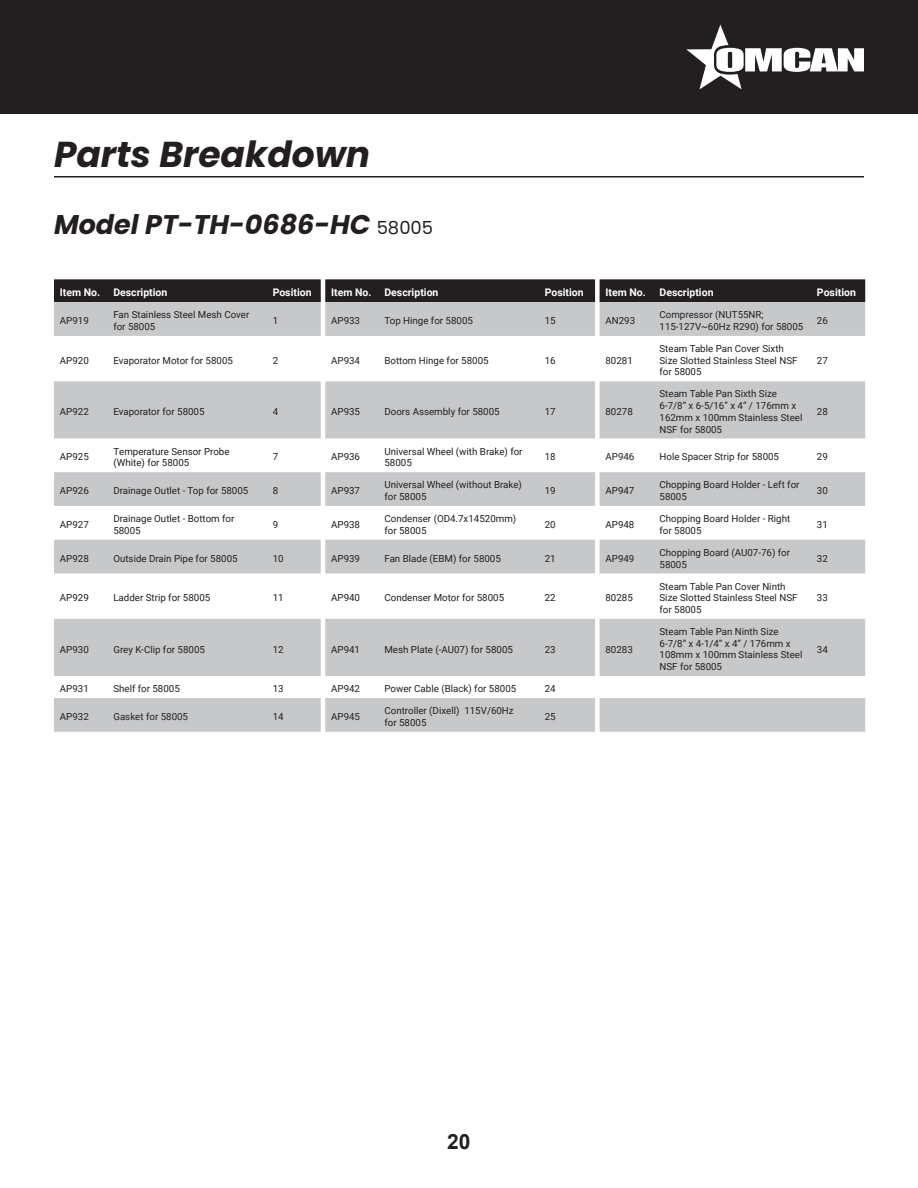
<style>
.page{position:relative;width:918px;height:1188px;background:#fff}
.page>*{position:absolute;margin:0;border:0;box-sizing:border-box;transform-origin:0 0}
.t1{font:italic 700 36px "Poppins";color:#231f20}
.t2{font:italic 700 27px "Poppins";color:#231f20}
.t3{font:700 21px "Arial";color:#231f20}
.t4{font:700 10.5px "Roboto";color:#fff}
.t5{font:9.75px/11.7px "Roboto";color:#231f20}
.s1{font-weight:400;font-style:normal;font-size:18px}
</style>
<div class="page">
<div style="left:0;top:0;width:918px;height:114px;background:#231f20"></div>
<svg style="left:686px;top:25px;width:178px;height:64px"></svg>
<svg style="left:54px;top:381px;width:811px;height:351px;fill:#c7c8ca"></svg>
<svg style="left:54px;top:279px;width:811px;height:57px;background:#878688"></svg>
<div style="left:325px;top:381px;width:270px;height:57px;background:#c7c8ca"></div>
<svg style="left:600px;top:381px;width:265px;height:295px;fill:#c7c8ca"></svg>
<svg style="left:325px;top:472px;width:270px;height:260px;fill:#c7c8ca"></svg>
<hr style="left:54px;top:176px;width:810px;height:2px;background:#231f20">
<p class="t1" style="left:54px;top:133px;width:318px">Parts Breakdown</p>
<p class="t2" style="left:54px;top:209px;width:381px">Model PT-TH-0686-HC <span class="s1">58005</span></p>
<p class="t4" style="left:60px;top:285px;width:42px">Item No.</p>
<p class="t4" style="left:113px;top:285px;width:56px">Description</p>
<p class="t4" style="left:273px;top:285px;width:40px">Position</p>
<p class="t4" style="left:331px;top:285px;width:42px">Item No.</p>
<p class="t4" style="left:384px;top:285px;width:56px">Description</p>
<p class="t4" style="left:545px;top:285px;width:40px">Position</p>
<p class="t4" style="left:605px;top:285px;width:42px">Item No.</p>
<p class="t4" style="left:660px;top:285px;width:56px">Description</p>
<p class="t4" style="left:817px;top:285px;width:40px">Position</p>
<p class="t5" style="left:60px;top:314px;width:30px">AP919</p>
<p class="t5" style="left:113px;top:309px;width:137px">Fan Stainless Steel Mesh Cover for 58005</p>
<p class="t5" style="left:273px;top:314px;width:7px">1</p>
<p class="t5" style="left:331px;top:314px;width:30px">AP933</p>
<p class="t5" style="left:384px;top:314px;width:90px">Top Hinge for 58005</p>
<p class="t5" style="left:545px;top:314px;width:12px">15</p>
<p class="t5" style="left:605px;top:314px;width:31px">AN293</p>
<p class="t5" style="left:660px;top:309px;width:145px">Compressor (NUT55NR;<br>115-127V~60Hz R290) for 58005</p>
<p class="t5" style="left:817px;top:314px;width:12px">26</p>
<p class="t5" style="left:60px;top:354px;width:30px">AP920</p>
<p class="t5" style="left:113px;top:354px;width:121px">Evaporator Motor for 58005</p>
<p class="t5" style="left:273px;top:354px;width:7px">2</p>
<p class="t5" style="left:331px;top:354px;width:30px">AP934</p>
<p class="t5" style="left:384px;top:354px;width:106px">Bottom Hinge for 58005</p>
<p class="t5" style="left:545px;top:354px;width:12px">16</p>
<p class="t5" style="left:605px;top:354px;width:29px">80281</p>
<p class="t5" style="left:660px;top:342px;width:140px">Steam Table Pan Cover Sixth<br>Size Slotted Stainless Steel NSF for 58005</p>
<p class="t5" style="left:817px;top:354px;width:12px">27</p>
<p class="t5" style="left:60px;top:405px;width:30px">AP922</p>
<p class="t5" style="left:113px;top:405px;width:93px">Evaporator for 58005</p>
<p class="t5" style="left:273px;top:405px;width:7px">4</p>
<p class="t5" style="left:331px;top:405px;width:30px">AP935</p>
<p class="t5" style="left:384px;top:405px;width:117px">Doors Assembly for 58005</p>
<p class="t5" style="left:545px;top:405px;width:12px">17</p>
<p class="t5" style="left:605px;top:405px;width:29px">80278</p>
<p class="t5" style="left:660px;top:388px;width:144px">Steam Table Pan Sixth Size<br>6-7/8” x 6-5/16” x 4” / 176mm x<br>162mm x 100mm Stainless Steel<br>NSF for 58005</p>
<p class="t5" style="left:817px;top:405px;width:12px">28</p>
<p class="t5" style="left:60px;top:451px;width:30px">AP925</p>
<p class="t5" style="left:113px;top:445px;width:118px">Temperature Sensor Probe (White) for 58005</p>
<p class="t5" style="left:273px;top:451px;width:7px">7</p>
<p class="t5" style="left:331px;top:451px;width:30px">AP936</p>
<p class="t5" style="left:384px;top:445px;width:140px">Universal Wheel (with Brake) for<br>58005</p>
<p class="t5" style="left:545px;top:451px;width:12px">18</p>
<p class="t5" style="left:605px;top:451px;width:30px">AP946</p>
<p class="t5" style="left:660px;top:451px;width:121px">Hole Spacer Strip for 58005</p>
<p class="t5" style="left:817px;top:451px;width:12px">29</p>
<p class="t5" style="left:60px;top:485px;width:30px">AP926</p>
<p class="t5" style="left:113px;top:485px;width:137px">Drainage Outlet - Top for 58005</p>
<p class="t5" style="left:273px;top:485px;width:7px">8</p>
<p class="t5" style="left:331px;top:485px;width:30px">AP937</p>
<p class="t5" style="left:384px;top:479px;width:139px">Universal Wheel (without Brake) for 58005</p>
<p class="t5" style="left:545px;top:485px;width:12px">19</p>
<p class="t5" style="left:605px;top:485px;width:30px">AP947</p>
<p class="t5" style="left:660px;top:479px;width:142px">Chopping Board Holder - Left for<br>58005</p>
<p class="t5" style="left:817px;top:485px;width:12px">30</p>
<p class="t5" style="left:60px;top:518px;width:30px">AP927</p>
<p class="t5" style="left:113px;top:512px;width:123px">Drainage Outlet - Bottom for<br>58005</p>
<p class="t5" style="left:273px;top:518px;width:7px">9</p>
<p class="t5" style="left:331px;top:518px;width:30px">AP938</p>
<p class="t5" style="left:384px;top:512px;width:133px">Condenser (OD4.7x14520mm) for 58005</p>
<p class="t5" style="left:545px;top:518px;width:12px">20</p>
<p class="t5" style="left:605px;top:518px;width:30px">AP948</p>
<p class="t5" style="left:660px;top:512px;width:132px">Chopping Board Holder - Right for 58005</p>
<p class="t5" style="left:817px;top:518px;width:12px">31</p>
<p class="t5" style="left:60px;top:552px;width:30px">AP928</p>
<p class="t5" style="left:113px;top:552px;width:126px">Outside Drain Pipe for 58005</p>
<p class="t5" style="left:273px;top:552px;width:12px">10</p>
<p class="t5" style="left:331px;top:552px;width:30px">AP939</p>
<p class="t5" style="left:384px;top:552px;width:118px">Fan Blade (EBM) for 58005</p>
<p class="t5" style="left:545px;top:552px;width:12px">21</p>
<p class="t5" style="left:605px;top:552px;width:30px">AP949</p>
<p class="t5" style="left:660px;top:546px;width:132px">Chopping Board (AU07-76) for<br>58005</p>
<p class="t5" style="left:817px;top:552px;width:12px">32</p>
<p class="t5" style="left:60px;top:592px;width:30px">AP929</p>
<p class="t5" style="left:113px;top:592px;width:99px">Ladder Strip for 58005</p>
<p class="t5" style="left:273px;top:592px;width:12px">11</p>
<p class="t5" style="left:331px;top:592px;width:30px">AP940</p>
<p class="t5" style="left:384px;top:592px;width:121px">Condenser Motor for 58005</p>
<p class="t5" style="left:545px;top:592px;width:12px">22</p>
<p class="t5" style="left:605px;top:592px;width:29px">80285</p>
<p class="t5" style="left:660px;top:580px;width:140px">Steam Table Pan Cover Ninth<br>Size Slotted Stainless Steel NSF for 58005</p>
<p class="t5" style="left:817px;top:592px;width:12px">33</p>
<p class="t5" style="left:60px;top:643px;width:30px">AP930</p>
<p class="t5" style="left:113px;top:643px;width:93px">Grey K-Clip for 58005</p>
<p class="t5" style="left:273px;top:643px;width:12px">12</p>
<p class="t5" style="left:331px;top:643px;width:30px">AP941</p>
<p class="t5" style="left:384px;top:643px;width:130px">Mesh Plate (-AU07) for 58005</p>
<p class="t5" style="left:545px;top:643px;width:12px">23</p>
<p class="t5" style="left:605px;top:643px;width:29px">80283</p>
<p class="t5" style="left:660px;top:625px;width:144px">Steam Table Pan Ninth Size<br>6-7/8” x 4-1/4” x 4” / 176mm x<br>108mm x 100mm Stainless Steel<br>NSF for 58005</p>
<p class="t5" style="left:817px;top:643px;width:12px">34</p>
<p class="t5" style="left:60px;top:682px;width:30px">AP931</p>
<p class="t5" style="left:113px;top:682px;width:68px">Shelf for 58005</p>
<p class="t5" style="left:273px;top:682px;width:12px">13</p>
<p class="t5" style="left:331px;top:682px;width:30px">AP942</p>
<p class="t5" style="left:384px;top:682px;width:133px">Power Cable (Black) for 58005</p>
<p class="t5" style="left:545px;top:682px;width:12px">24</p>
<p class="t5" style="left:60px;top:710px;width:30px">AP932</p>
<p class="t5" style="left:113px;top:710px;width:76px">Gasket for 58005</p>
<p class="t5" style="left:273px;top:710px;width:12px">14</p>
<p class="t5" style="left:331px;top:710px;width:30px">AP945</p>
<p class="t5" style="left:384px;top:704px;width:131px">Controller (Dixell) 115V/60Hz for 58005</p>
<p class="t5" style="left:545px;top:710px;width:12px">25</p>
<h3 class="t3" style="left:447px;top:1127px;width:25px">20</h3>
</div>
